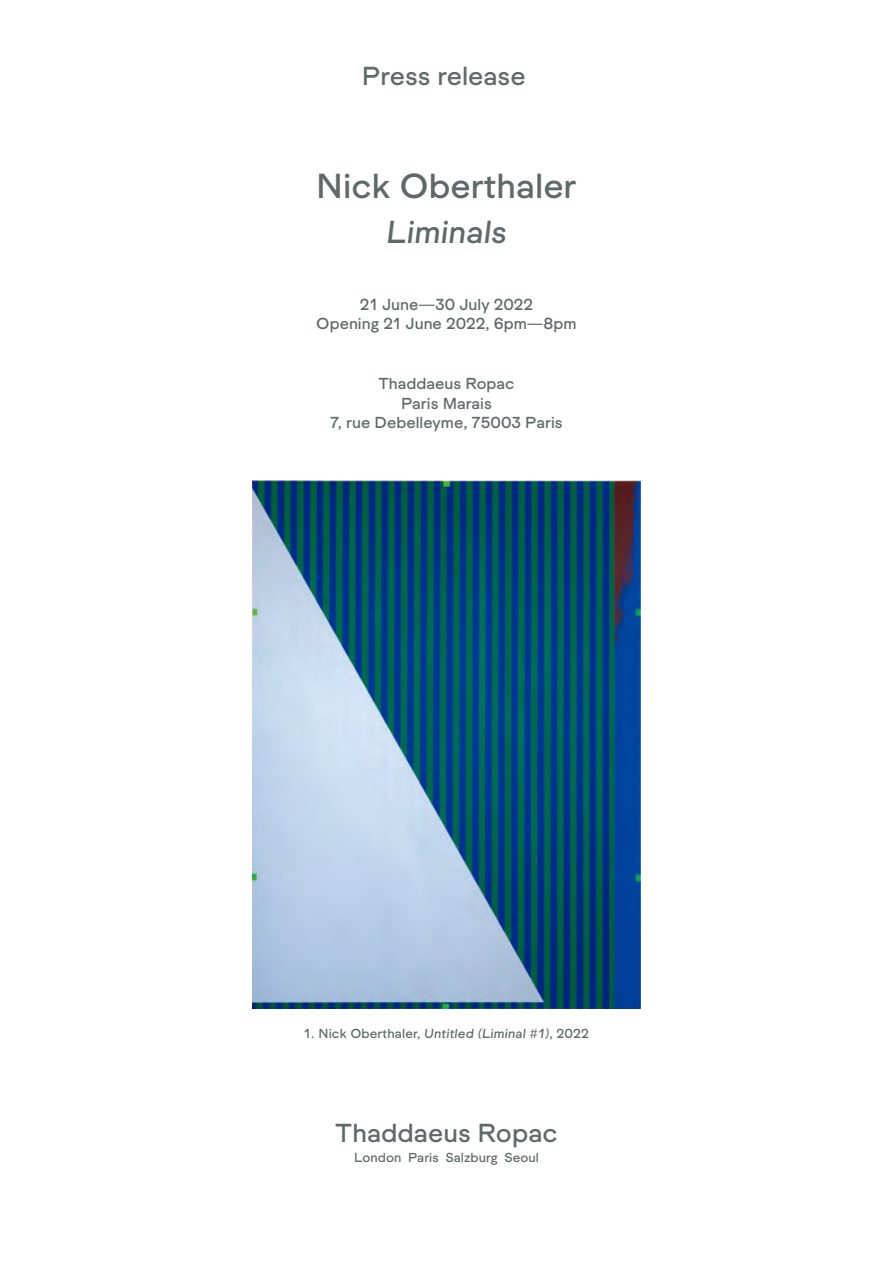
<style>
.page{position:relative;width:893px;height:1263px;background:#fff}
.page>*{position:absolute;margin:0;border:0;box-sizing:border-box;transform-origin:0 0}
.t1{font:36px "Formale Grotesque N3";color:#606969}
.t2{font:33px "Formale Grotesque N3 It";color:#606969}
.t3{font:27px "Formale Grotesque N3";color:#606969}
.t4{font:16.5px/19.8px "Formale Grotesque N3";color:#606969;text-align:center}
.t5{font:13.5px "Formale Grotesque N3";color:#606969}
.s1{font-family:"Formale Grotesque N3 It"}
</style>
<div class="page">
<img style="left:252px;top:481px;width:389px;height:527px">
<h3 class="t3" style="left:362px;top:61px;width:165px">Press release</h3>
<h1 class="t1" style="left:316px;top:166px;width:262px">Nick Oberthaler</h1>
<h2 class="t2" style="left:386px;top:214px;width:122px">Liminals</h2>
<p class="t4" style="left:316px;top:294px;width:262px">21 June—30 July 2022<br>Opening 21 June 2022, 6pm—8pm</p>
<p class="t4" style="left:330px;top:373px;width:234px">Thaddaeus Ropac<br>Paris Marais<br>7, rue Debelleyme, 75003 Paris</p>
<p class="t5" style="left:304px;top:1026px;width:287px">1. Nick Oberthaler, <span class="s1">Untitled (Liminal #1)</span>, 2022</p>
<h3 class="t3" style="left:335px;top:1118px;width:224px">Thaddaeus Ropac</h3>
<p class="t5" style="left:354px;top:1149px;width:186px">London Paris Salzburg Seoul</p>
</div>
